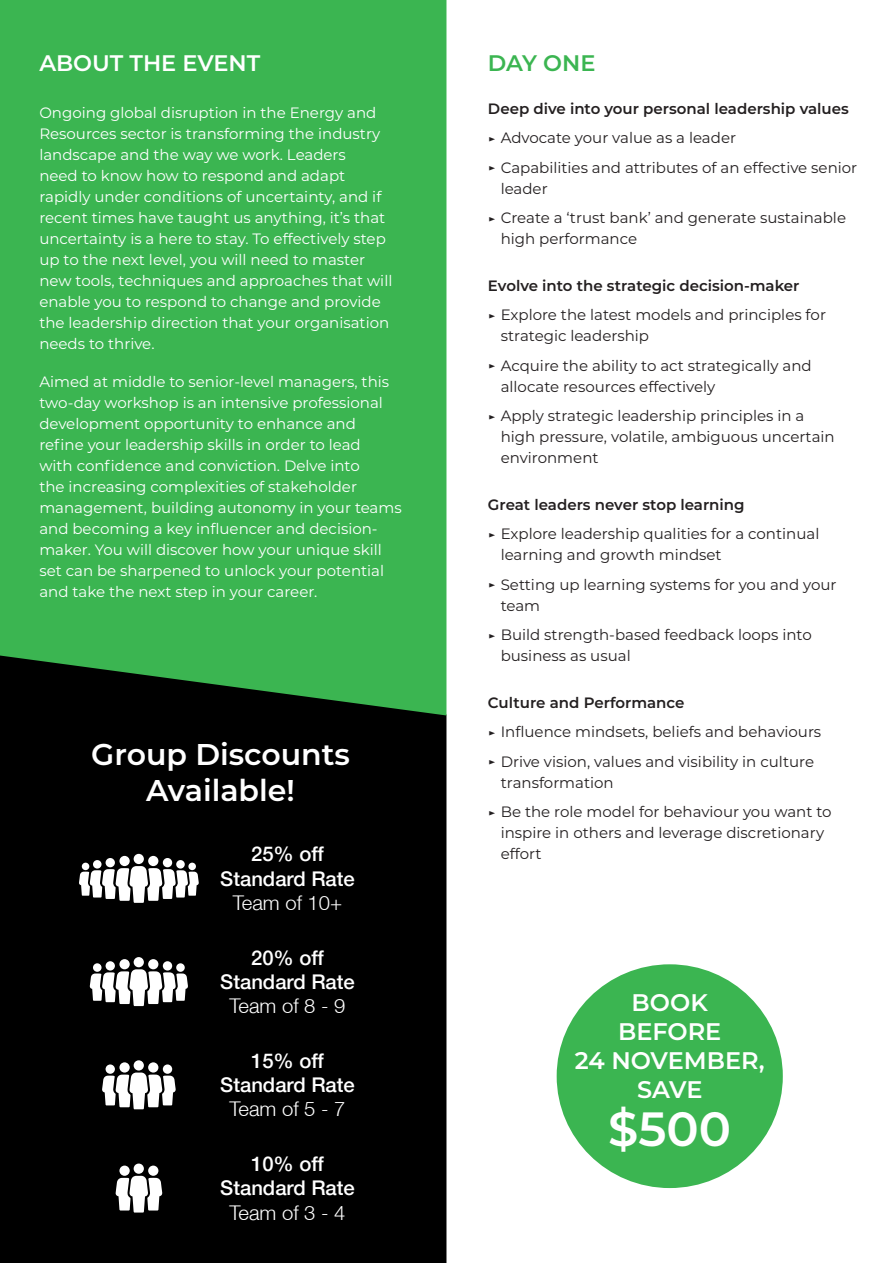
<style>
.page{position:relative;width:893px;height:1263px;background:#fff}
.page>*{position:absolute;margin:0;border:0;box-sizing:border-box;transform-origin:0 0}
.t1{font:600 48px "Montserrat";color:#fff}
.t2{font:600 30px/36px "Montserrat";color:#fff;text-align:center}
.t3{font:600 24px/28.8px "Montserrat";color:#fff;text-align:center}
.t4{font:600 22.5px "Montserrat";color:#fff}
.t5{font:600 22.5px "Montserrat";letter-spacing:-.005em;color:#3bb551}
.t6{font:500 20.25px/24.3px "Helvetica Neue";color:#fff;text-align:center}
.t7{font:300 20.25px "Helvetica Neue";color:#fff}
.t8{font:15px/21px "Montserrat";color:#fff}
.t9{font:15px/29.5px "Montserrat";color:#231f20}
.s1{font-weight:600}
.s2{font-weight:600;font-size:10.35px}
</style>
<div class="page">
<div style="left:0;top:715px;width:446px;height:548px;background:#000"></div>
<div style="left:0;top:0;width:446px;height:715px;background:#3bb551"></div>
<svg style="left:115px;top:1176px;width:47px;height:36px"></svg>
<div style="left:119px;top:1165px;width:11px;height:11px;background:#fff;border-radius:50%"></div>
<div style="left:148px;top:1165px;width:10px;height:11px;background:#fff;border-radius:50%"></div>
<div style="left:134px;top:1163px;width:10px;height:11px;background:#fff;border-radius:50%"></div>
<div style="left:119px;top:1062px;width:11px;height:10px;background:#fff;border-radius:50%"></div>
<div style="left:148px;top:1062px;width:10px;height:10px;background:#fff;border-radius:50%"></div>
<div style="left:163px;top:1064px;width:9px;height:10px;background:#fff;border-radius:50%"></div>
<svg style="left:102px;top:1072px;width:74px;height:37px"></svg>
<div style="left:106px;top:1064px;width:9px;height:10px;background:#fff;border-radius:50%"></div>
<div style="left:134px;top:1060px;width:10px;height:10px;background:#fff;border-radius:50%"></div>
<div style="left:119px;top:959px;width:11px;height:10px;background:#fff;border-radius:50%"></div>
<div style="left:148px;top:959px;width:10px;height:10px;background:#fff;border-radius:50%"></div>
<div style="left:163px;top:961px;width:9px;height:9px;background:#fff;border-radius:50%"></div>
<div style="left:176px;top:963px;width:9px;height:9px;background:#fff;border-radius:50%"></div>
<div style="left:106px;top:961px;width:9px;height:9px;background:#fff;border-radius:50%"></div>
<svg style="left:90px;top:969px;width:98px;height:37px"></svg>
<div style="left:93px;top:963px;width:9px;height:9px;background:#fff;border-radius:50%"></div>
<div style="left:134px;top:957px;width:10px;height:10px;background:#fff;border-radius:50%"></div>
<div style="left:119px;top:856px;width:11px;height:10px;background:#fff;border-radius:50%"></div>
<div style="left:148px;top:856px;width:10px;height:10px;background:#fff;border-radius:50%"></div>
<div style="left:163px;top:858px;width:9px;height:9px;background:#fff;border-radius:50%"></div>
<div style="left:176px;top:860px;width:9px;height:8px;background:#fff;border-radius:50%"></div>
<div style="left:188px;top:863px;width:8px;height:7px;background:#fff;border-radius:50%"></div>
<div style="left:106px;top:858px;width:9px;height:9px;background:#fff;border-radius:50%"></div>
<div style="left:93px;top:860px;width:9px;height:8px;background:#fff;border-radius:50%"></div>
<svg style="left:79px;top:866px;width:120px;height:37px"></svg>
<div style="left:82px;top:863px;width:7px;height:7px;background:#fff;border-radius:50%"></div>
<div style="left:134px;top:854px;width:10px;height:10px;background:#fff;border-radius:50%"></div>
<div style="left:557px;top:964px;width:226px;height:224px;background:#3bb551;border-radius:50%"></div>
<h3 class="t4" style="left:39px;top:47px;width:222px">ABOUT THE EVENT</h3>
<p class="t8" style="left:39px;top:102px;width:355px">Ongoing global disruption in the Energy and Resources sector is transforming the industry landscape and the way we work. Leaders<br>need to know how to respond and adapt rapidly under conditions of uncertainty, and if recent times have taught us anything, it’s that uncertainty is a here to stay. To effectively step up to the next level, you will need to master new tools, techniques and approaches that will enable you to respond to change and provide the leadership direction that your organisation needs to thrive.</p>
<p class="t8" style="left:39px;top:371px;width:364px">Aimed at middle to senior-level managers, this two-day workshop is an intensive professional development opportunity to enhance and refine your leadership skills in order to lead<br>with confidence and conviction. Delve into<br>the increasing complexities of stakeholder management, building autonomy in your teams and becoming a key influencer and decision&shy;maker. You will discover how your unique skill set can be sharpened to unlock your potential and take the next step in your career.</p>
<h2 class="t2" style="left:91px;top:735px;width:260px">Group Discounts<br>Available!</h2>
<h3 class="t6" style="left:220px;top:842px;width:136px">25% off<br>Standard Rate</h3>
<h3 class="t7" style="left:233px;top:890px;width:111px">Team of 10+</h3>
<h3 class="t6" style="left:220px;top:945px;width:136px">20% off<br>Standard Rate</h3>
<h3 class="t7" style="left:230px;top:993px;width:117px">Team of 8 - 9</h3>
<h3 class="t6" style="left:220px;top:1048px;width:136px">15% off<br>Standard Rate</h3>
<h3 class="t7" style="left:230px;top:1097px;width:117px">Team of 5 - 7</h3>
<h3 class="t6" style="left:220px;top:1151px;width:136px">10% off<br>Standard Rate</h3>
<h3 class="t7" style="left:230px;top:1200px;width:117px">Team of 3 - 4</h3>
<h3 class="t5" style="left:488px;top:47px;width:109px">DAY ONE</h3>
<p class="t9" style="left:488px;top:93px;width:371px"><span class="s1">Deep dive into your personal leadership values </span><span class="s2">▶</span> Advocate your value as a leader<br><span class="s2">▶</span> Capabilities and attributes of an effective senior</p>
<p class="t9" style="left:488px;top:173px;width:360px;text-indent:13px">leader<br><span class="s2">▶</span> Create a ‘trust bank’ and generate sustainable</p>
<p class="t9" style="left:501px;top:224px;width:138px">high performance</p>
<p class="t9" style="left:488px;top:270px;width:340px"><span class="s1">Evolve into the strategic decision-maker<br></span><span class="s2">▶</span> Explore the latest models and principles for</p>
<p class="t9" style="left:488px;top:321px;width:325px;text-indent:13px">strategic leadership<br><span class="s2">▶</span> Acquire the ability to act strategically and</p>
<p class="t9" style="left:488px;top:371px;width:318px;text-indent:13px">allocate resources effectively<br><span class="s2">▶</span> Apply strategic leadership principles in a</p>
<p class="t9" style="left:501px;top:426px;width:336px;line-height:21px">high pressure, volatile, ambiguous uncertain environment</p>
<p class="t9" style="left:488px;top:489px;width:333px"><span class="s1">Great leaders never stop learning<br></span><span class="s2">▶</span> Explore leadership qualities for a continual</p>
<p class="t9" style="left:488px;top:540px;width:350px;text-indent:13px">learning and growth mindset<br><span class="s2">▶</span> Setting up learning systems for you and your</p>
<p class="t9" style="left:488px;top:590px;width:325px;text-indent:13px">team<br><span class="s2">▶</span> Build strength-based feedback loops into</p>
<p class="t9" style="left:501px;top:641px;width:132px">business as usual</p>
<p class="t9" style="left:488px;top:687px;width:335px"><span class="s1">Culture and Performance<br></span><span class="s2">▶</span> Influence mindsets, beliefs and behaviours <span class="s2">▶</span> Drive vision, values and visibility in culture</p>
<p class="t9" style="left:488px;top:767px;width:345px;text-indent:13px">transformation<br><span class="s2">▶</span> Be the role model for behaviour you want to</p>
<p class="t9" style="left:501px;top:822px;width:325px;line-height:21px">inspire in others and leverage discretionary effort</p>
<h3 class="t3" style="left:575px;top:987px;width:191px">BOOK<br>BEFORE<br>24 NOVEMBER,<br>SAVE</h3>
<h1 class="t1" style="left:608px;top:1095px;width:124px">$500</h1>
</div>
